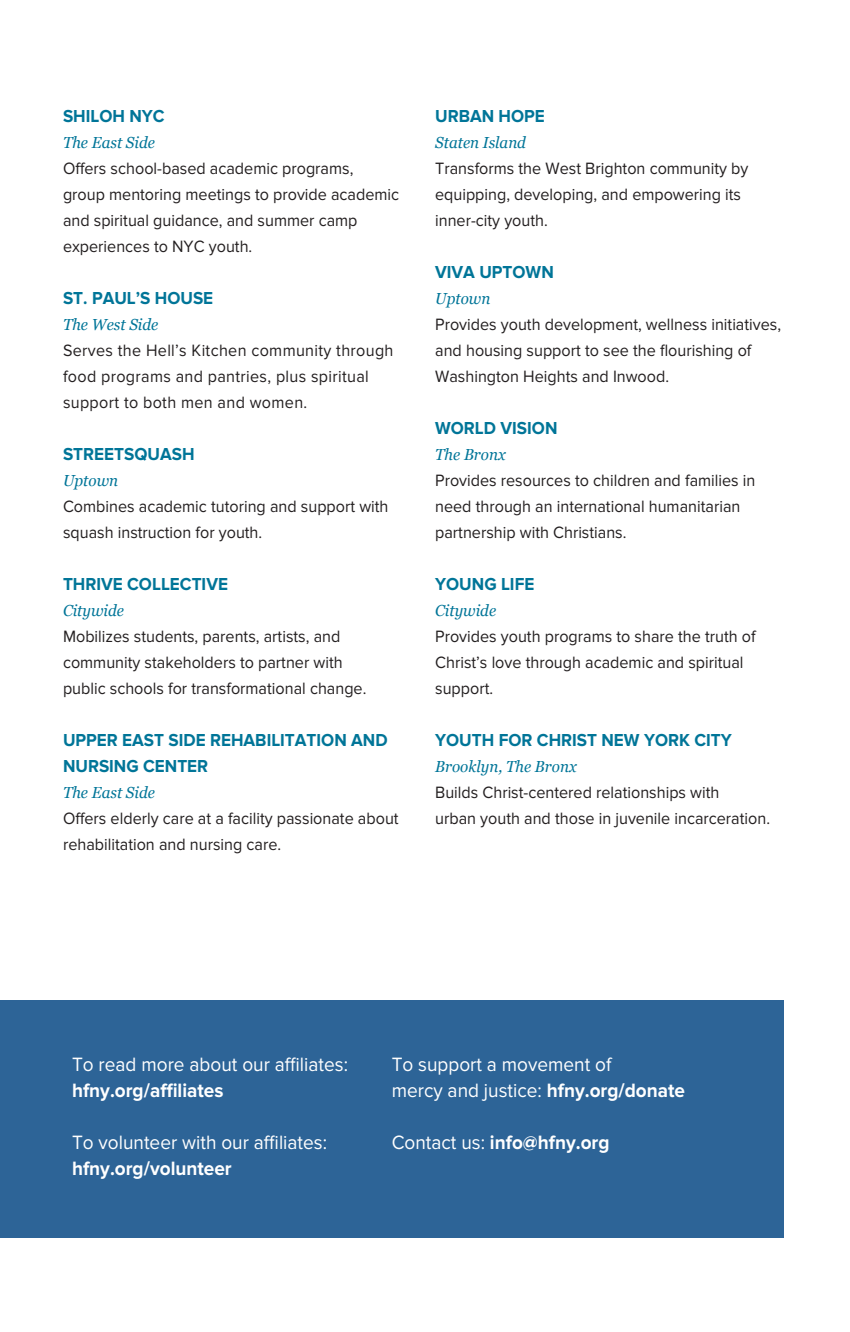
<style>
.page{position:relative;width:850px;height:1332px;background:#fff}
.page>*{position:absolute;margin:0;border:0;box-sizing:border-box;transform-origin:0 0}
.t1{font:20px/26px "Proxima Nova";color:#fff;scale:.95 1}
.t2{font:700 20px "Proxima Nova";color:#fff;scale:.95 1}
.t3{font:700 18px/26px "Proxima Nova";color:#007598;scale:.95 1}
.t4{font:17px/26px "Proxima Nova";color:#231f20;scale:.95 1}
.t5{font:17px/26px "Proxima Nova";letter-spacing:.02em;color:#231f20;scale:.95 1}
.t6{font:italic 16px "Georgia";color:#007598;scale:.95 1}
.s1{font-weight:700}
.s2{font-weight:400}
</style>
<div class="page">
<div style="left:0;top:1000px;width:783px;height:238px;background:#2d6497"></div>
<p class="t3" style="left:63px;top:103px;width:108px">SHILOH NYC</p>
<p class="t6" style="left:63px;top:131px;width:98px">The East Side</p>
<p class="t4" style="left:63px;top:156px;width:355px">Offers school-based academic programs, group mentoring meetings to provide academic and spiritual guidance, and summer camp experiences to NYC youth.</p>
<p class="t3" style="left:63px;top:285px;width:160px">ST. PAUL’S HOUSE</p>
<p class="t6" style="left:63px;top:313px;width:102px">The West Side</p>
<p class="t5" style="left:63px;top:338px;width:349px">Serves the Hell’s Kitchen community through food programs and pantries, plus spiritual support to both men and women.</p>
<p class="t3" style="left:63px;top:441px;width:140px">STREETSQUASH</p>
<p class="t6" style="left:63px;top:469px;width:60px">Uptown</p>
<p class="t4" style="left:63px;top:494px;width:344px">Combines academic tutoring and support with squash instruction for youth.</p>
<p class="t3" style="left:63px;top:571px;width:175px">THRIVE COLLECTIVE</p>
<p class="t6" style="left:63px;top:599px;width:66px">Citywide</p>
<p class="t4" style="left:63px;top:624px;width:321px">Mobilizes students, parents, artists, and community stakeholders to partner with public schools for transformational change.</p>
<p class="t3" style="left:63px;top:727px;width:343px">UPPER EAST SIDE REHABILITATION AND<br>NURSING CENTER</p>
<p class="t6" style="left:63px;top:781px;width:98px">The East Side</p>
<p class="t4" style="left:63px;top:806px;width:355px">Offers elderly care at a facility passionate about rehabilitation and nursing care.</p>
<p class="t3" style="left:435px;top:103px;width:117px">URBAN HOPE</p>
<p class="t6" style="left:435px;top:131px;width:97px">Staten Island</p>
<p class="t4" style="left:435px;top:156px;width:331px">Transforms the West Brighton community by equipping, developing, and empowering its inner-city youth.</p>
<p class="t3" style="left:435px;top:259px;width:126px">VIVA UPTOWN</p>
<p class="t6" style="left:435px;top:287px;width:60px">Uptown</p>
<p class="t4" style="left:435px;top:312px;width:365px">Provides youth development, wellness initiatives, and housing support to see the flourishing of<br>Washington Heights and Inwood.</p>
<p class="t3" style="left:435px;top:415px;width:130px">WORLD VISION</p>
<p class="t6" style="left:435px;top:443px;width:76px">The Bronx</p>
<p class="t4" style="left:435px;top:468px;width:338px">Provides resources to children and families in need through an international humanitarian partnership with Christians.</p>
<p class="t3" style="left:435px;top:571px;width:106px">YOUNG LIFE</p>
<p class="t6" style="left:435px;top:599px;width:66px">Citywide</p>
<p class="t4" style="left:435px;top:624px;width:339px">Provides youth programs to share the truth of<br>Christ’s love through academic and spiritual support.</p>
<p class="t3" style="left:435px;top:727px;width:314px">YOUTH FOR CHRIST NEW YORK CITY</p>
<p class="t6" style="left:435px;top:755px;width:150px">Brooklyn, The Bronx</p>
<p class="t4" style="left:435px;top:780px;width:354px">Builds Christ-centered relationships with<br>urban youth and those in juvenile incarceration.</p>
<p class="t1" style="left:72px;top:1052px;width:292px">To read more about our affiliates:</p>
<p class="t2" style="left:72px;top:1079px;width:161px">hfny.org/affiliates</p>
<p class="t1" style="left:72px;top:1130px;width:270px">To volunteer with our affiliates:</p>
<p class="t2" style="left:72px;top:1157px;width:170px">hfny.org/volunteer</p>
<p class="t1" style="left:392px;top:1052px;width:310px">To support a movement of<br>mercy and justice: <span class="s1">hfny.org/donate</span></p>
<p class="t2" style="left:392px;top:1131px;width:231px"><span class="s2">Contact us:</span> info@hfny.org</p>
</div>
